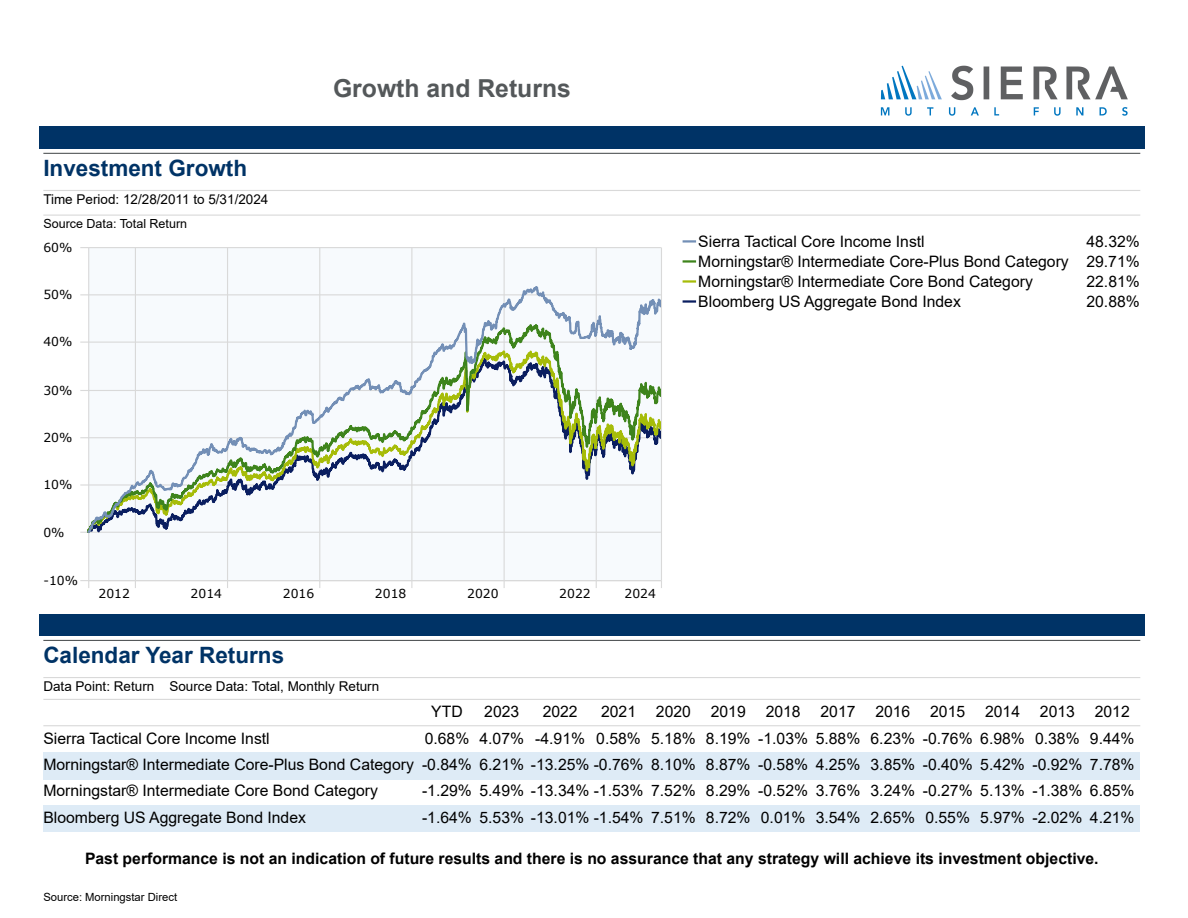
<style>
.page{position:relative;width:1188px;height:918px;background:#fff}
.page>*{position:absolute;margin:0;border:0;box-sizing:border-box;transform-origin:0 0}
.t1{font:700 24.75px "Arial";color:#54585a}
.t2{font:700 22.5px "Arial";color:#036}
.t3{font:15.75px/26.4px "Arial";color:#000;text-align:justify}
.t4{font:700 15.75px "Arial";color:#000}
.t5{font:13.5px "Arial";color:#000}
.t6{font:12.6px "Arial";color:#000}
.t7{font:12.3px "Verdana";color:#000}
.t8{font:11.25px "Arial";color:#000}
</style>
<div class="page">
<svg style="left:880px;top:65px;width:248px;height:51px"></svg>
<hr style="left:43px;top:153px;width:1097px;height:1px;background:#54585a">
<hr style="left:43px;top:190px;width:1097px;height:1px;background:#d9d9d9">
<hr style="left:43px;top:215px;width:1097px;height:1px;background:#d9d9d9">
<div style="left:88px;top:247px;width:573px;height:333px;background:#f7fafd"></div>
<hr style="left:135px;top:247px;width:1px;height:333px;background:#d9d9d9">
<hr style="left:227px;top:247px;width:1px;height:333px;background:#d9d9d9">
<hr style="left:319px;top:247px;width:1px;height:333px;background:#d9d9d9">
<hr style="left:411px;top:247px;width:1px;height:333px;background:#d9d9d9">
<hr style="left:504px;top:247px;width:1px;height:333px;background:#d9d9d9">
<hr style="left:596px;top:247px;width:1px;height:333px;background:#d9d9d9">
<hr style="left:88px;top:247px;width:1px;height:333px;background:#d9d9d9">
<hr style="left:661px;top:247px;width:1px;height:333px;background:#d9d9d9">
<hr style="left:88px;top:247px;width:573px;height:1px;background:#d9d9d9">
<hr style="left:88px;top:580px;width:573px;height:1px;background:#d9d9d9">
<svg style="left:80px;top:580px;width:9px;height:8px"></svg>
<svg style="left:85px;top:252px;width:576px;height:283px"></svg>
<svg style="left:683px;top:240px;width:13px;height:3px"></svg>
<svg style="left:683px;top:260px;width:13px;height:3px"></svg>
<svg style="left:683px;top:280px;width:13px;height:3px"></svg>
<svg style="left:683px;top:300px;width:13px;height:3px"></svg>
<div style="left:39px;top:126px;width:1106px;height:23px;background:#036"></div>
<hr style="left:43px;top:640px;width:1097px;height:1px;background:#54585a">
<hr style="left:43px;top:677px;width:1097px;height:1px;background:#d9d9d9">
<hr style="left:43px;top:699px;width:1097px;height:1px;background:#d9d9d9">
<div style="left:44px;top:752px;width:1096px;height:27px;background:#deebf6"></div>
<div style="left:44px;top:805px;width:1096px;height:26px;background:#deebf6"></div>
<hr style="left:43px;top:725px;width:1097px;height:1px;background:#d9d9d9">
<div style="left:39px;top:614px;width:1106px;height:22px;background:#036"></div>
<h2 class="t2" style="left:43px;top:152px;width:205px">Investment Growth</h2>
<p class="t5" style="left:43px;top:190px;width:227px">Time Period: 12/28/2011 to 5/31/2024</p>
<p class="t6" style="left:43px;top:214px;width:145px">Source Data: Total Return</p>
<p class="t7" style="left:43px;top:239px;width:31px">60%</p>
<p class="t7" style="left:43px;top:286px;width:31px">50%</p>
<p class="t7" style="left:43px;top:334px;width:31px">40%</p>
<p class="t7" style="left:43px;top:382px;width:31px">30%</p>
<p class="t7" style="left:43px;top:429px;width:31px">20%</p>
<p class="t7" style="left:43px;top:476px;width:31px">10%</p>
<p class="t7" style="left:43px;top:524px;width:23px">0%</p>
<p class="t7" style="left:43px;top:572px;width:36px">-10%</p>
<h1 class="t1" style="left:333px;top:71px;width:239px">Growth and Returns</h1>
<p class="t7" style="left:99px;top:585px;width:33px">2012</p>
<p class="t7" style="left:191px;top:585px;width:33px">2014</p>
<p class="t7" style="left:283px;top:585px;width:33px">2016</p>
<p class="t7" style="left:375px;top:585px;width:33px">2018</p>
<p class="t7" style="left:467px;top:585px;width:33px">2020</p>
<p class="t7" style="left:559px;top:585px;width:33px">2022</p>
<p class="t7" style="left:625px;top:585px;width:33px">2024</p>
<h2 class="t2" style="left:43px;top:639px;width:242px">Calendar Year Returns</h2>
<p class="t5" style="left:43px;top:677px;width:337px">Data Point: Return Source Data: Total, Monthly Return</p>
<p class="t3" style="left:698px;top:228px;width:228px">Sierra Tactical Core Income Instl</p>
<p class="t3" style="left:698px;top:231px;width:443px;line-height:20.1px;text-indent:388px">48.32% Morningstar® Intermediate Core-Plus Bond Category 29.71% Morningstar® Intermediate Core Bond Category</p>
<p class="t3" style="left:1086px;top:268px;width:55px">22.81%</p>
<p class="t3" style="left:698px;top:288px;width:264px">Bloomberg US Aggregate Bond Index</p>
<p class="t3" style="left:1086px;top:288px;width:55px">20.88%</p>
<p class="t3" style="left:431px;top:698px;width:33px">YTD</p>
<p class="t3" style="left:484px;top:698px;width:37px">2023</p>
<p class="t3" style="left:543px;top:698px;width:37px">2022</p>
<p class="t3" style="left:601px;top:698px;width:37px">2021</p>
<p class="t3" style="left:656px;top:698px;width:37px">2020</p>
<p class="t3" style="left:711px;top:698px;width:37px">2019</p>
<p class="t3" style="left:766px;top:698px;width:37px">2018</p>
<p class="t3" style="left:821px;top:698px;width:37px">2017</p>
<p class="t3" style="left:875px;top:698px;width:37px">2016</p>
<p class="t3" style="left:930px;top:698px;width:37px">2015</p>
<p class="t3" style="left:985px;top:698px;width:37px">2014</p>
<p class="t3" style="left:1040px;top:698px;width:37px">2013</p>
<p class="t3" style="left:1095px;top:698px;width:37px">2012</p>
<p class="t3" style="left:43px;top:725px;width:372px;text-align:left">Sierra Tactical Core Income Instl<br>Morningstar® Intermediate Core-Plus Bond Category Morningstar® Intermediate Core Bond Category Bloomberg US Aggregate Bond Index</p>
<p class="t3" style="left:422px;top:725px;width:714px">0.68% 4.07% -4.91% 0.58% 5.18% 8.19% -1.03% 5.88% 6.23% -0.76% 6.98% 0.38% 9.44% -0.84% 6.21% -13.25% -0.76% 8.10% 8.87% -0.58% 4.25% 3.85% -0.40% 5.42% -0.92% 7.78% -1.29% 5.49% -13.34% -1.53% 7.52% 8.29% -0.52% 3.76% 3.24% -0.27% 5.13% -1.38% 6.85% -1.64% 5.53% -13.01% -1.54% 7.51% 8.72% 0.01% 3.54% 2.65% 0.55% 5.97% -2.02% 4.21%</p>
<p class="t4" style="left:85px;top:847px;width:1015px">Past performance is not an indication of future results and there is no assurance that any strategy will achieve its investment objective.</p>
<p class="t8" style="left:43px;top:890px;width:135px">Source: Morningstar Direct</p>
</div>
